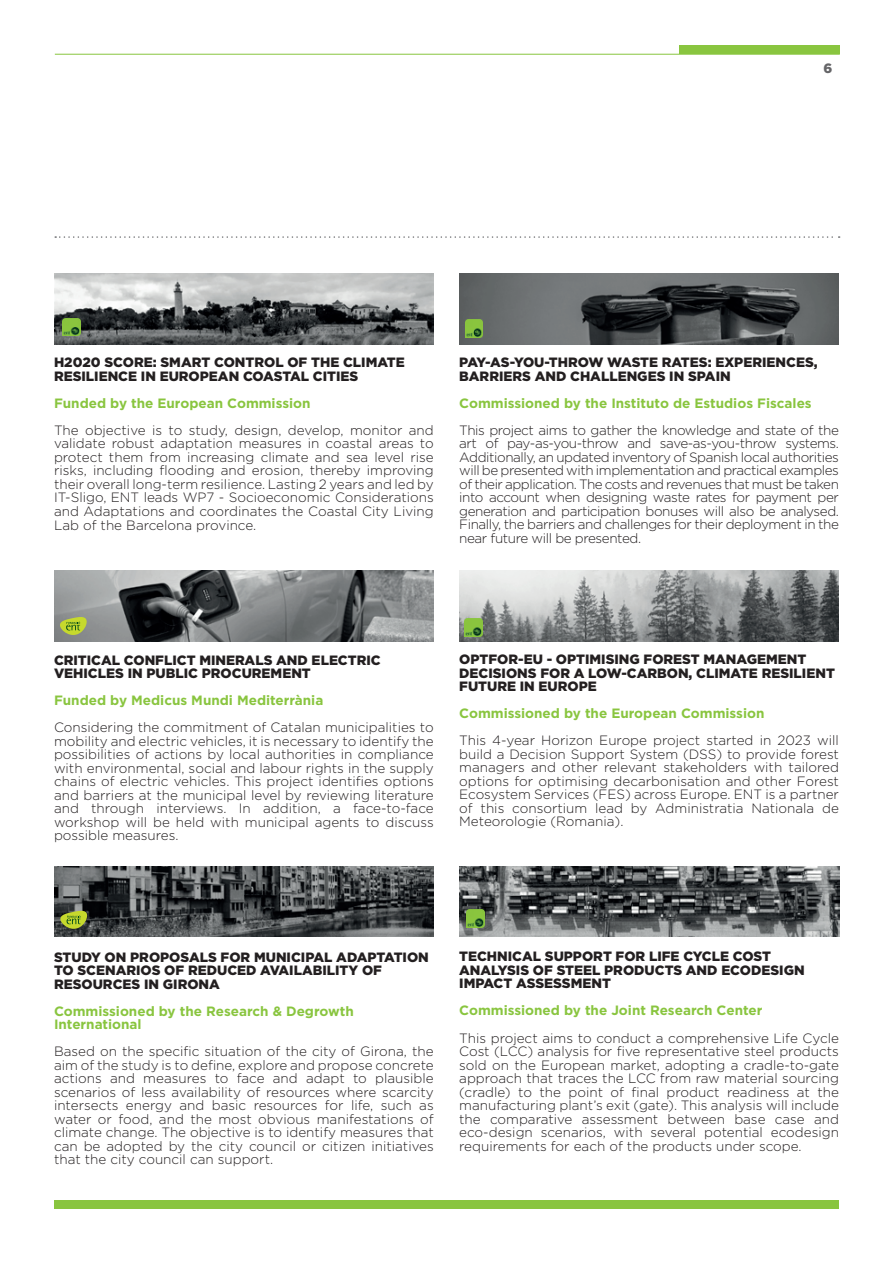
<style>
.page{position:relative;width:893px;height:1263px;background:#fff}
.page>*{position:absolute;margin:0;border:0;box-sizing:border-box;transform-origin:0 0}
.t1{font:300 13.5px/13.5px "Gotham";color:#231f20;text-align:justify}
.t2{font:900 13.5px/13.5px "Gotham";color:#231f20}
.t3{font:700 13.5px/13.5px "Gotham";color:#89c53f}
.t4{font:900 13.5px "Gotham";color:#656568}
</style>
<div class="page">
<div style="left:679px;top:46px;width:161px;height:8px;background:#89c53f"></div>
<hr style="left:55px;top:54px;width:785px;height:1px;background:#89c53f">
<div style="left:54px;top:1201px;width:785px;height:8px;background:#89c53f"></div>
<img style="left:54px;top:866px;width:380px;height:70px">
<img style="left:54px;top:570px;width:380px;height:71px">
<img style="left:459px;top:274px;width:380px;height:70px">
<svg style="left:55px;top:236px;width:785px;height:2px"></svg>
<img style="left:54px;top:274px;width:380px;height:70px">
<img style="left:459px;top:571px;width:380px;height:70px">
<img style="left:63px;top:318px;width:17px;height:18px">
<img style="left:465px;top:618px;width:17px;height:18px">
<img style="left:465px;top:320px;width:18px;height:17px">
<svg style="left:59px;top:617px;width:28px;height:18px"></svg>
<svg style="left:60px;top:911px;width:27px;height:18px"></svg>
<img style="left:459px;top:866px;width:380px;height:70px">
<img style="left:467px;top:910px;width:18px;height:17px">
<p class="t4" style="left:823px;top:58px;width:10px">6</p>
<p class="t2" style="left:54px;top:356px;width:352px">H2020 SCORE: SMART CONTROL OF THE CLIMATE<br>RESILIENCE IN EUROPEAN COASTAL CITIES</p>
<p class="t3" style="left:54px;top:396px;width:258px">Funded by the European Commission</p>
<p class="t1" style="left:54px;top:423px;width:381px">The objective is to study, design, develop, monitor and validate robust adaptation measures in coastal areas to protect them from increasing climate and sea level rise risks, including flooding and erosion, thereby improving their overall long-term resilience. Lasting 2 years and led by IT-Sligo, ENT leads WP7 - Socioeconomic Considerations and Adaptations and coordinates the Coastal City Living Lab of the Barcelona province.</p>
<p class="t2" style="left:459px;top:356px;width:360px">PAY-AS-YOU-THROW WASTE RATES: EXPERIENCES,<br>BARRIERS AND CHALLENGES IN SPAIN</p>
<p class="t3" style="left:459px;top:396px;width:354px">Commissioned by the Instituto de Estudios Fiscales</p>
<p class="t1" style="left:459px;top:423px;width:381px">This project aims to gather the knowledge and state of the art of pay-as-you-throw and save-as-you-throw systems.<br>Additionally, an updated inventory of Spanish local authorities will be presented with implementation and practical examples of their application. The costs and revenues that must be taken into account when designing waste rates for payment per generation and participation bonuses will also be analysed.<br>Finally, the barriers and challenges for their deployment in the near future will be presented.</p>
<p class="t2" style="left:54px;top:653px;width:328px">CRITICAL CONFLICT MINERALS AND ELECTRIC<br>VEHICLES IN PUBLIC PROCUREMENT</p>
<p class="t3" style="left:54px;top:693px;width:271px">Funded by Medicus Mundi Mediterrània</p>
<p class="t1" style="left:54px;top:720px;width:381px">Considering the commitment of Catalan municipalities to mobility and electric vehicles, it is necessary to identify the possibilities of actions by local authorities in compliance with environmental, social and labour rights in the supply chains of electric vehicles. This project identifies options and barriers at the municipal level by reviewing literature and through interviews. In addition, a face-to-face workshop will be held with municipal agents to discuss possible measures.</p>
<p class="t2" style="left:459px;top:653px;width:377px">OPTFOR-EU - OPTIMISING FOREST MANAGEMENT<br>DECISIONS FOR A LOW-CARBON, CLIMATE RESILIENT<br>FUTURE IN EUROPE</p>
<p class="t3" style="left:459px;top:707px;width:307px">Commissioned by the European Commission</p>
<p class="t1" style="left:459px;top:733px;width:381px">This 4-year Horizon Europe project started in 2023 will build a Decision Support System (DSS) to provide forest managers and other relevant stakeholders with tailored options for optimising decarbonisation and other Forest Ecosystem Services (FES) across Europe. ENT is a partner of this consortium lead by Administratia Nationala de Meteorologie (Romania).</p>
<p class="t2" style="left:54px;top:950px;width:376px">STUDY ON PROPOSALS FOR MUNICIPAL ADAPTATION<br>TO SCENARIOS OF REDUCED AVAILABILITY OF<br>RESOURCES IN GIRONA</p>
<p class="t3" style="left:54px;top:1004px;width:301px">Commissioned by the Research &amp; Degrowth<br>International</p>
<p class="t1" style="left:54px;top:1044px;width:381px">Based on the specific situation of the city of Girona, the aim of the study is to define, explore and propose concrete actions and measures to face and adapt to plausible scenarios of less availability of resources where scarcity intersects energy and basic resources for life, such as water or food, and the most obvious manifestations of climate change. The objective is to identify measures that can be adopted by the city council or citizen initiatives that the city council can support.</p>
<p class="t2" style="left:459px;top:950px;width:347px">TECHNICAL SUPPORT FOR LIFE CYCLE COST<br>ANALYSIS OF STEEL PRODUCTS AND ECODESIGN<br>IMPACT ASSESSMENT</p>
<p class="t3" style="left:459px;top:1004px;width:305px">Commissioned by the Joint Research Center</p>
<p class="t1" style="left:459px;top:1030px;width:381px">This project aims to conduct a comprehensive Life Cycle Cost (LCC) analysis for five representative steel products sold on the European market, adopting a cradle-to-gate approach that traces the LCC from raw material sourcing (cradle) to the point of final product readiness at the manufacturing plant’s exit (gate). This analysis will include the comparative assessment between base case and eco-design scenarios, with several potential ecodesign requirements for each of the products under scope.</p>
</div>
